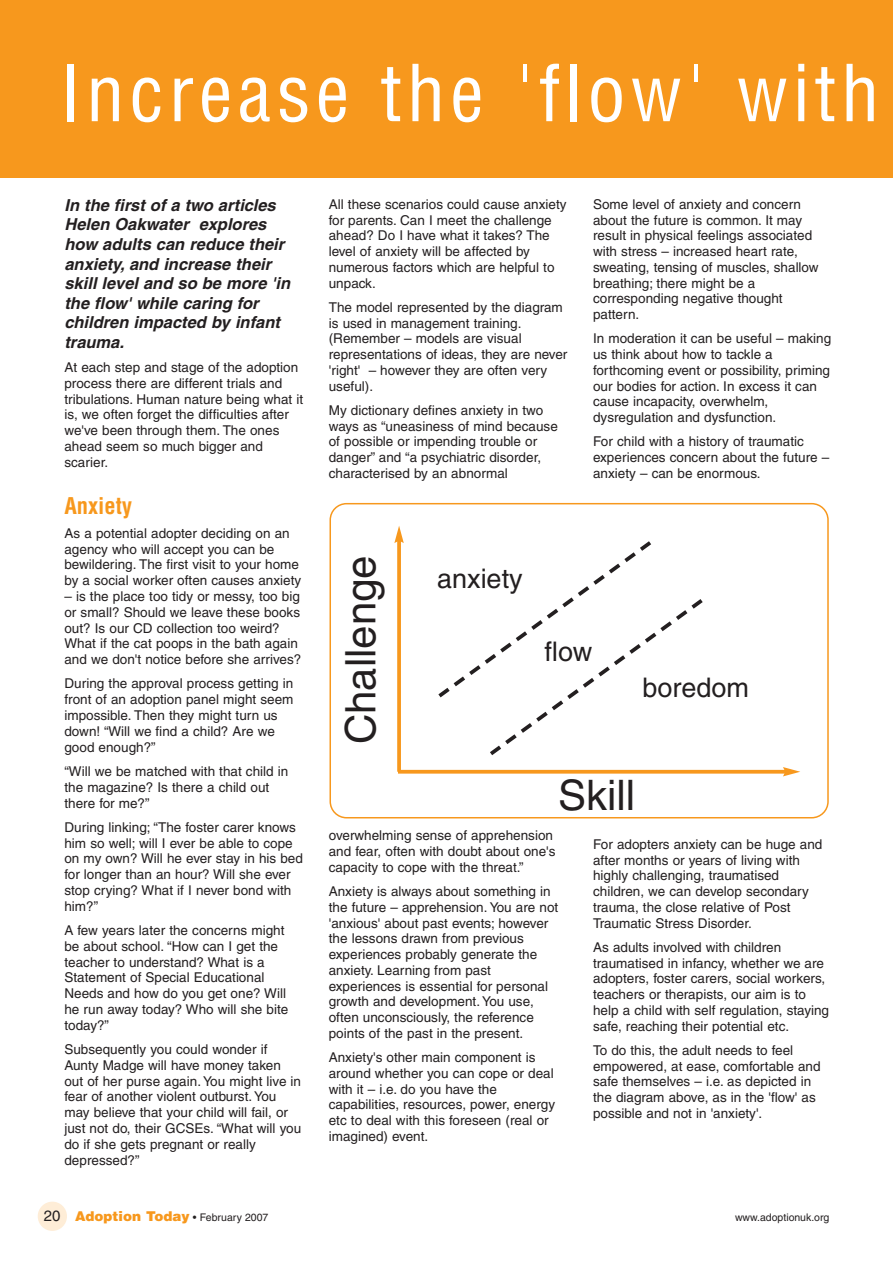
<style>
.page{position:relative;width:893px;height:1262px;background:#fff}
.page>*{position:absolute;margin:0;border:0;box-sizing:border-box;transform-origin:0 0}
.t1{font:condensed 76.5px "Helvetica";letter-spacing:.065em;color:#fff}
.t2{font:42px "Helvetica";color:#231f20}
.t3{font:27px "Helvetica";color:#231f20}
.t4{font:700 condensed 22.5px "Helvetica";color:#f7981d}
.t5{font:italic 700 16.5px/19.5px "Helvetica";color:#231f20}
.t6{font:13.5px/15.8px "Helvetica";color:#231f20}
.t7{font:900 13.5px "Helvetica";color:#f7981d}
.t8{font:10.5px "Helvetica";color:#231f20}
.s1{font-weight:400;font-size:15px;color:#231f20}
.s2{font-weight:400;font-size:10.5px;color:#231f20}
</style>
<div class="page">
<div style="left:0;top:0;width:892px;height:178px;background:#f7981d"></div>
<div style="left:38px;top:1201px;width:29px;height:29px;background:#feedd7;border-radius:50%"></div>
<svg style="left:329px;top:503px;width:499px;height:315px"></svg>
<hr style="left:398px;top:770px;width:388px;height:3px;background:#f7981d">
<svg style="left:783px;top:767px;width:17px;height:9px"></svg>
<svg style="left:397px;top:543px;width:4px;height:228px"></svg>
<svg style="left:394px;top:525px;width:10px;height:18px"></svg>
<svg style="left:434px;top:537px;width:272px;height:222px"></svg>
<h1 class="t1" style="left:60px;top:64px;width:820px">Increase the 'flow' with</h1>
<p class="t5" style="left:64px;top:197px;width:227px">In the first of a two articles<br>Helen Oakwater explores how adults can reduce their anxiety, and increase their skill level and so be more 'in the flow' while caring for children impacted by infant trauma.</p>
<p class="t6" style="left:64px;top:361px;width:240px">At each step and stage of the adoption process there are different trials and tribulations. Human nature being what it is, we often forget the difficulties after we've been through them. The ones ahead seem so much bigger and scarier.</p>
<h3 class="t4" style="left:64px;top:496px;width:69px">Anxiety</h3>
<p class="t6" style="left:64px;top:526px;width:238px">As a potential adopter deciding on an agency who will accept you can be bewildering. The first visit to your home by a social worker often causes anxiety</p>
<p class="t6" style="left:64px;top:589px;width:238px">– is the place too tidy or messy, too big or small? Should we leave these books out? Is our CD collection too weird?<br>What if the cat poops in the bath again and we don't notice before she arrives?</p>
<p class="t6" style="left:64px;top:677px;width:230px">During the approval process getting in front of an adoption panel might seem impossible. Then they might turn us down! “Will we find a child? Are we good enough?”</p>
<p class="t6" style="left:64px;top:764px;width:225px">“Will we be matched with that child in the magazine? Is there a child out there for me?”</p>
<p class="t6" style="left:64px;top:820px;width:240px">During linking; “The foster carer knows him so well; will I ever be able to cope on my own? Will he ever stay in his bed for longer than an hour? Will she ever stop crying? What if I never bond with him?”</p>
<p class="t6" style="left:64px;top:923px;width:225px">A few years later the concerns might be about school. “How can I get the teacher to understand? What is a<br>Statement of Special Educational<br>Needs and how do you get one? Will he run away today? Who will she bite today?”</p>
<p class="t6" style="left:64px;top:1042px;width:238px">Subsequently you could wonder if Aunty Madge will have money taken out of her purse again. You might live in fear of another violent outburst. You may believe that your child will fail, or just not do, their GCSEs. “What will you do if she gets pregnant or really depressed?”</p>
<p class="t6" style="left:329px;top:197px;width:239px">All these scenarios could cause anxiety for parents. Can I meet the challenge ahead? Do I have what it takes? The level of anxiety will be affected by numerous factors which are helpful to unpack.</p>
<p class="t6" style="left:329px;top:300px;width:240px">The model represented by the diagram is used in management training. (Remember – models are visual representations of ideas, they are never 'right' – however they are often very useful).</p>
<p class="t6" style="left:329px;top:403px;width:230px">My dictionary defines anxiety in two ways as “uneasiness of mind because of possible or impending trouble or danger” and “a psychiatric disorder, characterised by an abnormal</p>
<p class="t6" style="left:593px;top:197px;width:227px">Some level of anxiety and concern about the future is common. It may result in physical feelings associated with stress – increased heart rate, sweating, tensing of muscles, shallow breathing; there might be a corresponding negative thought pattern.</p>
<p class="t6" style="left:593px;top:332px;width:240px">In moderation it can be useful – making us think about how to tackle a forthcoming event or possibility, priming our bodies for action. In excess it can cause incapacity, overwhelm, dysregulation and dysfunction.</p>
<p class="t6" style="left:593px;top:435px;width:238px">For child with a history of traumatic experiences concern about the future – anxiety – can be enormous.</p>
<h2 class="t2" style="left:345px;top:744px;width:191px;rotate:-90deg">Challenge</h2>
<h3 class="t3" style="left:437px;top:568px;width:87px">anxiety</h3>
<h3 class="t3" style="left:544px;top:641px;width:49px">flow</h3>
<h3 class="t3" style="left:642px;top:677px;width:108px">boredom</h3>
<h2 class="t2" style="left:558px;top:780px;width:78px">Skill</h2>
<p class="t6" style="left:329px;top:829px;width:228px">overwhelming sense of apprehension and fear, often with doubt about one's capacity to cope with the threat.”</p>
<p class="t6" style="left:329px;top:884px;width:231px">Anxiety is always about something in the future – apprehension. You are not 'anxious' about past events; however the lessons drawn from previous experiences probably generate the anxiety. Learning from past experiences is essential for personal growth and development. You use, often unconsciously, the reference points of the past in the present.</p>
<p class="t6" style="left:329px;top:1050px;width:228px">Anxiety's other main component is around whether you can cope or deal with it – i.e. do you have the capabilities, resources, power, energy etc to deal with this foreseen (real or imagined) event.</p>
<p class="t6" style="left:593px;top:837px;width:231px">For adopters anxiety can be huge and after months or years of living with highly challenging, traumatised children, we can develop secondary trauma, the close relative of Post Traumatic Stress Disorder.</p>
<p class="t6" style="left:593px;top:940px;width:237px">As adults involved with children traumatised in infancy, whether we are adopters, foster carers, social workers, teachers or therapists, our aim is to help a child with self regulation, staying safe, reaching their potential etc.</p>
<p class="t6" style="left:593px;top:1043px;width:229px">To do this, the adult needs to feel empowered, at ease, comfortable and safe themselves – i.e. as depicted in the diagram above, as in the 'flow' as possible and not in 'anxiety'.</p>
<p class="t7" style="left:44px;top:1211px;width:226px"><span class="s1">20</span> Adoption Today <span class="s2">• February 2007</span></p>
<p class="t8" style="left:735px;top:1213px;width:96px">www.adoptionuk.org</p>
</div>
